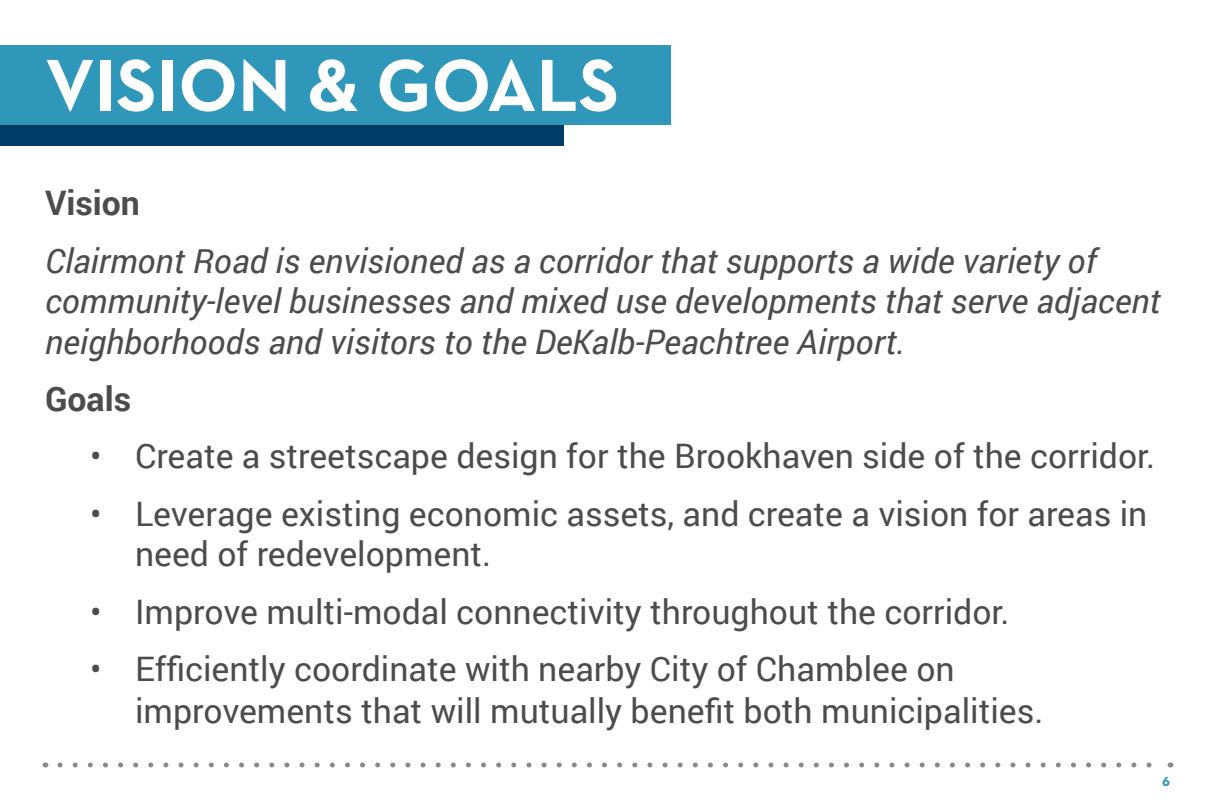
<style>
.page{position:relative;width:1215px;height:810px;background:#fff}
.page>*{position:absolute;margin:0;border:0;box-sizing:border-box;transform-origin:0 0}
.t1{font:700 75px "Neutra Text";color:#fff}
.t2{font:33.75px/40.5px "Roboto";color:#4b4c4d}
.t3{font:italic 33.75px/40.5px "Roboto";color:#4b4c4d}
.t4{font:700 33.75px "Roboto";color:#4b4c4d}
.t5{font:700 15px "Neutra Text";color:#2f97b9}
</style>
<div class="page">
<div style="left:0;top:66px;width:563px;height:80px;background:#003d69"></div>
<div style="left:0;top:45px;width:671px;height:79px;background:#2f97b9"></div>
<svg style="left:60px;top:762px;width:1092px;height:6px"></svg>
<p class="t1" style="left:45px;top:39px;width:576px">VISION &amp; GOALS</p>
<p class="t4" style="left:45px;top:180px;width:96px">Vision</p>
<p class="t3" style="left:45px;top:239px;width:1117px">Clairmont Road is envisioned as a corridor that supports a wide variety of community-level businesses and mixed use developments that serve adjacent neighborhoods and visitors to the DeKalb-Peachtree Airport.</p>
<p class="t4" style="left:45px;top:375px;width:88px">Goals</p>
<p class="t2" style="left:90px;top:435px;width:1067px">• Create a streetscape design for the Brookhaven side of the corridor.</p>
<p class="t2" style="left:135px;top:492px;width:1014px;text-indent:-45px">• Leverage existing economic assets, and create a vision for areas in need of redevelopment.</p>
<p class="t2" style="left:90px;top:590px;width:921px">• Improve multi-modal connectivity throughout the corridor.</p>
<p class="t2" style="left:135px;top:647px;width:910px;line-height:42px;text-indent:-45px">• Efficiently coordinate with nearby City of Chamblee on improvements that will mutually benefit both municipalities.</p>
<p class="t5" style="left:1162px;top:772px;width:9px">6</p>
</div>
